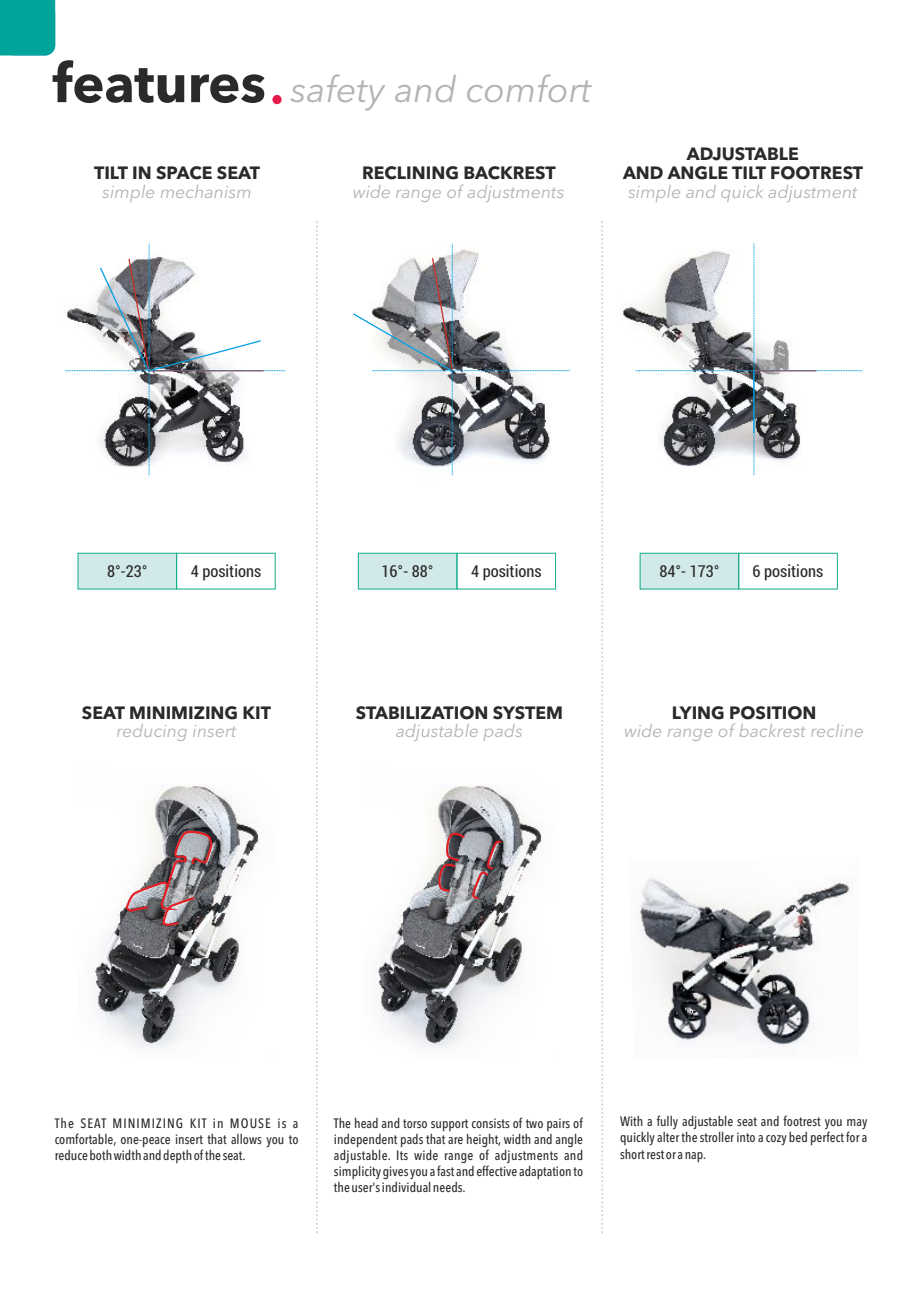
<style>
.page{position:relative;width:919px;height:1289px;background:#fff}
.page>*{position:absolute;margin:0;border:0;box-sizing:border-box;transform-origin:0 0}
.t1{font:italic 36px "Avenir Next LT Pro";color:#b2b3b3}
.t2{font:italic 17.7px "Avenir Next LT Pro";color:#b2b3b3}
.t3{font:700 17.7px/19px "Avenir Next LT Pro";color:#2b2a29;text-align:center}
.t4{font:16.5px "Roboto Condensed";color:#2b2a29}
.t5{font:500 condensed 13.5px/16.2px "Avenir Next LT Pro";color:#2b2a29;text-align:justify}
.s1{font-weight:700;font-style:normal;font-size:54.15px;color:#2b2a29}
</style>
<div class="page">
<div style="left:272px;top:95px;width:9px;height:9px;background:#e41b4b;border-radius:50%"></div>
<img style="left:602px;top:234px;width:153px;height:248px">
<div style="left:0;top:0;width:55px;height:55px;background:#00a49a"></div>
<svg style="left:316px;top:222px;width:1px;height:1012px"></svg>
<svg style="left:601px;top:222px;width:1px;height:1011px"></svg>
<svg style="left:65px;top:244px;width:220px;height:231px"></svg>
<svg style="left:353px;top:244px;width:216px;height:231px"></svg>
<svg style="left:636px;top:244px;width:227px;height:231px"></svg>
<img style="left:638px;top:878px;width:215px;height:168px">
<img style="left:90px;top:785px;width:170px;height:264px">
<svg style="left:124px;top:829px;width:90px;height:98px"></svg>
<img style="left:373px;top:785px;width:170px;height:264px">
<svg style="left:77px;top:552px;width:100px;height:38px;background:#c6e6e2"></svg>
<div style="left:176px;top:553px;width:99px;height:36px;border:1px solid #12ad89"></div>
<svg style="left:357px;top:552px;width:100px;height:38px;background:#c7e6e2"></svg>
<div style="left:456px;top:553px;width:100px;height:36px;border:1px solid #12ad89"></div>
<svg style="left:639px;top:552px;width:100px;height:38px;background:#c6e6e2"></svg>
<div style="left:738px;top:553px;width:99px;height:36px;border:1px solid #12ad89"></div>
<svg style="left:436px;top:833px;width:67px;height:67px;background:#8d8085"></svg>
<h1 class="t1" style="left:53px;top:75px;width:541px"><span class="s1">features</span> safety and comfort</h1>
<h2 class="t3" style="left:94px;top:165px;width:167px">TILT IN SPACE SEAT</h2>
<h2 class="t2" style="left:102px;top:185px;width:151px">simple mechanism</h2>
<h2 class="t3" style="left:362px;top:165px;width:195px">RECLINING BACKREST</h2>
<h2 class="t2" style="left:353px;top:185px;width:213px">wide range of adjustments</h2>
<h2 class="t3" style="left:623px;top:146px;width:242px">ADJUSTABLE<br>AND ANGLE TILT FOOTREST</h2>
<h2 class="t2" style="left:628px;top:185px;width:231px">simple and quick adjustment</h2>
<p class="t4" style="left:107px;top:559px;width:42px">8°-23°</p>
<p class="t4" style="left:191px;top:560px;width:72px">4 positions</p>
<p class="t4" style="left:381px;top:559px;width:54px">16°- 88°</p>
<p class="t4" style="left:471px;top:560px;width:72px">4 positions</p>
<p class="t4" style="left:659px;top:559px;width:62px">84°- 173°</p>
<p class="t4" style="left:752px;top:560px;width:72px">6 positions</p>
<h2 class="t3" style="left:82px;top:704px;width:191px">SEAT MINIMIZING KIT</h2>
<h2 class="t2" style="left:116px;top:724px;width:121px">reducing insert</h2>
<h2 class="t3" style="left:356px;top:704px;width:209px">STABILIZATION SYSTEM</h2>
<h2 class="t2" style="left:396px;top:724px;width:129px">adjustable pads</h2>
<h2 class="t3" style="left:671px;top:704px;width:146px">LYING POSITION</h2>
<h2 class="t2" style="left:624px;top:724px;width:241px">wide range of backrest recline</h2>
<p class="t5" style="left:55px;top:1115px;width:245px">The SEAT MINIMIZING KIT in MOUSE is a comfortable, one-peace insert that allows you to reduce both width and depth of the seat.</p>
<p class="t5" style="left:334px;top:1115px;width:251px">The head and torso support consists of two pairs of independent pads that are height, width and angle adjustable. Its wide range of adjustments and simplicity gives you a fast and effective adaptation to the user's individual needs.</p>
<p class="t5" style="left:620px;top:1114px;width:249px">With a fully adjustable seat and footrest you may quickly alter the stroller into a cozy bed perfect for a short rest or a nap.</p>
</div>
